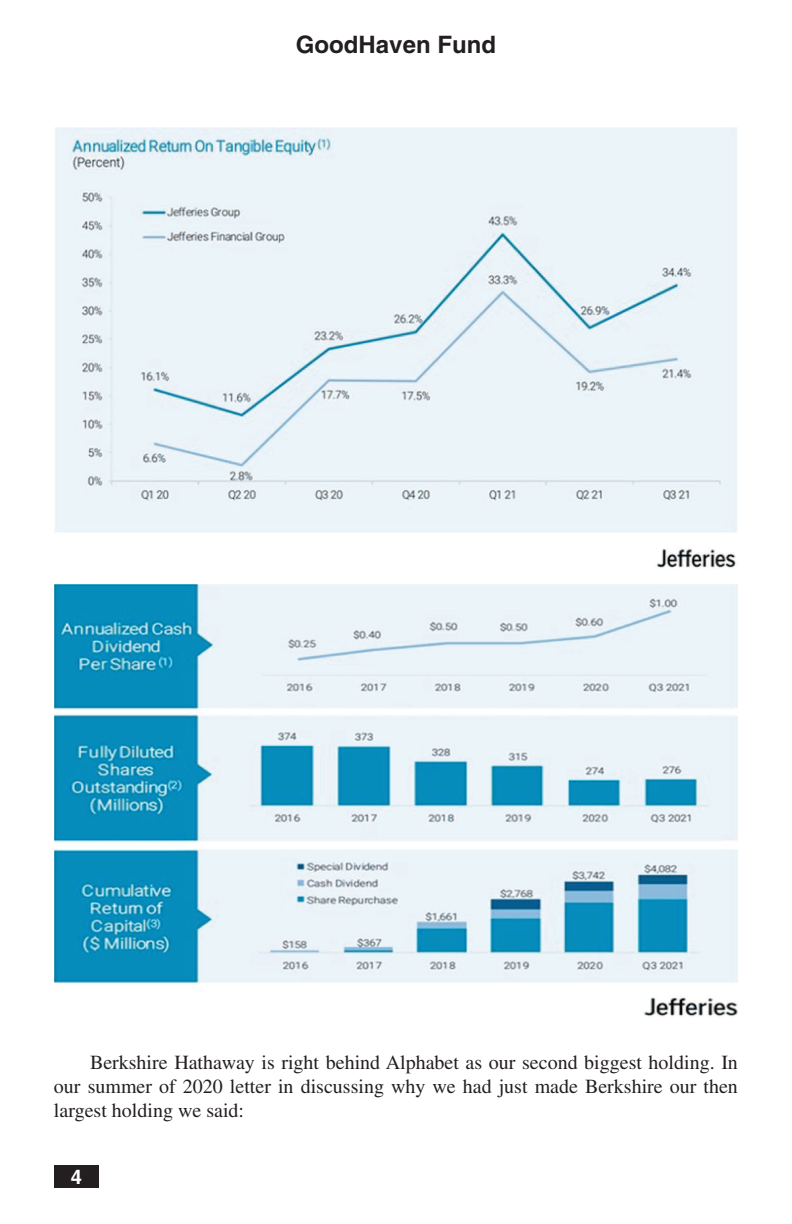
<style>
.page{position:relative;width:792px;height:1224px;background:#fff}
.page>*{position:absolute;margin:0;border:0;box-sizing:border-box;transform-origin:0 0}
.t1{font:700 24px "Helvetica";color:#231f20}
.t2{font:20px/24px "Times";color:#231f20;text-align:justify}
.t3{font:700 20px "Helvetica";color:#fff}
</style>
<div class="page">
<div style="left:54px;top:1166px;width:45px;height:22px;background:#231f20"></div>
<img style="left:55px;top:128px;width:682px;height:441px">
<img style="left:54px;top:585px;width:683px;height:432px">
<p class="t1" style="left:296px;top:36px;width:202px">GoodHaven Fund</p>
<p class="t2" style="left:54px;top:1052px;width:686px;text-indent:36px">Berkshire Hathaway is right behind Alphabet as our second biggest holding. In our summer of 2020 letter in discussing why we had just made Berkshire our then largest holding we said:</p>
<p class="t3" style="left:71px;top:1169px;width:13px">4</p>
</div>
